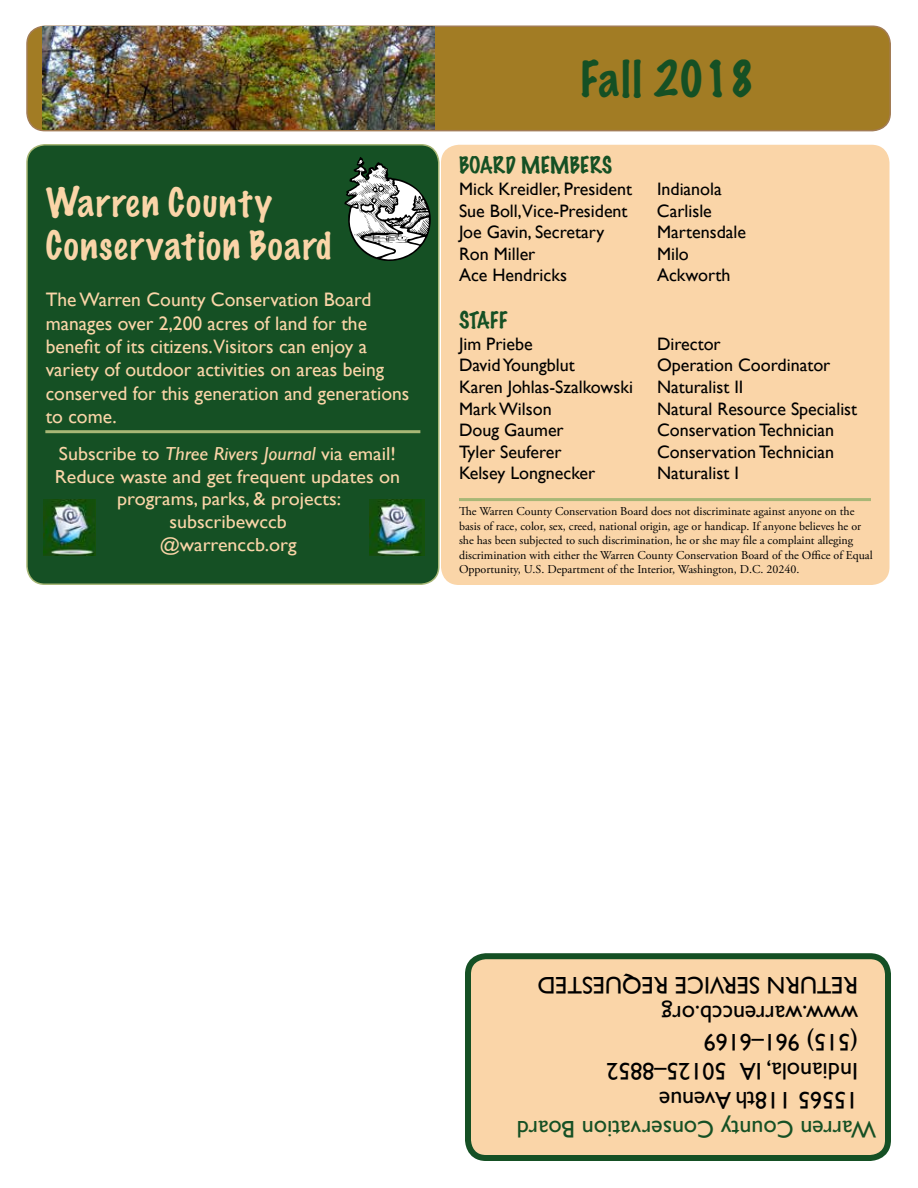
<style>
.page{position:relative;width:918px;height:1188px;background:#fff}
.page>*{position:absolute;margin:0;border:0;box-sizing:border-box;transform-origin:0 0}
.t1{font:100 45px "Marker Felt";color:#155024}
.t2{font:100 36px/43.2px "Marker Felt";letter-spacing:.045em;color:#fad5a8}
.t3{font:24px/28.8px "Gill Sans";color:#000}
.t4{font:24px "Gill Sans";color:#155024}
.t5{font:100 21px "Marker Felt";color:#155024}
.t6{font:19.5px/23.4px "Gill Sans";color:#fad5a8}
.t7{font:18.9px/22.6px "Gill Sans";color:#fad5a8;text-align:center;scale:1.06 1}
.t8{font:18px "Gill Sans";color:#000}
.t9{font:12px/14.4px "Adobe Garamond Pro";color:#000}
.s1{font-style:italic}
</style>
<div class="page">
<div style="left:27px;top:26px;width:863px;height:105px;background:#a27c24;border-radius:18px"></div>
<div style="left:26px;top:26px;width:865px;height:105px;border:2px solid #a27c55;border-radius:18px"></div>
<img style="left:42px;top:26px;width:392px;height:104px">
<div style="left:468px;top:956px;width:420px;height:202px;background:#fad5a8;border-radius:18px"></div>
<div style="left:465px;top:953px;width:426px;height:208px;border:6px solid #155024;border-radius:18px"></div>
<div style="left:27px;top:145px;width:412px;height:439px;background:#155024;border-radius:18px"></div>
<div style="left:26px;top:144px;width:414px;height:441px;border:2px solid #a8b776;border-radius:18px"></div>
<svg style="left:344px;top:157px;width:87px;height:104px"></svg>
<img style="left:43px;top:499px;width:52px;height:57px">
<img style="left:370px;top:499px;width:55px;height:57px">
<hr style="left:45px;top:430px;width:375px;height:3px;background:#a8b776">
<div style="left:441px;top:145px;width:449px;height:440px;background:#fad5a8;border-radius:18px"></div>
<hr style="left:459px;top:498px;width:412px;height:3px;background:#a8b776">
<h2 class="t2" style="left:46px;top:180px;width:288px">Warren County<br>Conservation Board</h2>
<h3 class="t6" style="left:46px;top:288px;width:365px">The Warren County Conservation Board manages over 2,200 acres of land for the benefit of its citizens.Visitors can enjoy a variety of outdoor activities on areas being conserved for this generation and generations to come.</h3>
<h3 class="t7" style="left:55px;top:442px;width:328px">Subscribe to <span class="s1">Three Rivers Journal</span> via email!<br>Reduce waste and get frequent updates on programs, parks, &amp; projects: subscribewccb<br>@warrenccb.org</h3>
<h1 class="t1" style="left:580px;top:44px;width:177px">Fall 2018</h1>
<h3 class="t5" style="left:459px;top:149px;width:155px">BOARD MEMBERS</h3>
<h3 class="t8" style="left:459px;top:178px;width:175px">Mick Kreidler, President</h3>
<h3 class="t8" style="left:657px;top:178px;width:66px">Indianola</h3>
<h3 class="t8" style="left:459px;top:200px;width:170px">Sue Boll,Vice-President</h3>
<h3 class="t8" style="left:657px;top:200px;width:56px">Carlisle</h3>
<h3 class="t8" style="left:459px;top:222px;width:147px">Joe Gavin, Secretary</h3>
<h3 class="t8" style="left:657px;top:222px;width:91px">Martensdale</h3>
<h3 class="t8" style="left:459px;top:243px;width:78px">Ron Miller</h3>
<h3 class="t8" style="left:657px;top:243px;width:33px">Milo</h3>
<h3 class="t8" style="left:459px;top:265px;width:109px">Ace Hendricks</h3>
<h3 class="t8" style="left:657px;top:265px;width:75px">Ackworth</h3>
<h3 class="t5" style="left:459px;top:304px;width:50px">STAFF</h3>
<h3 class="t8" style="left:459px;top:333px;width:75px">Jim Priebe</h3>
<h3 class="t8" style="left:657px;top:333px;width:65px">Director</h3>
<h3 class="t8" style="left:459px;top:355px;width:117px">David Youngblut</h3>
<h3 class="t8" style="left:657px;top:355px;width:175px">Operation Coordinator</h3>
<h3 class="t8" style="left:459px;top:376px;width:175px">Karen Johlas-Szalkowski</h3>
<h3 class="t8" style="left:657px;top:376px;width:88px">Naturalist II</h3>
<h3 class="t8" style="left:459px;top:398px;width:94px">Mark Wilson</h3>
<h3 class="t8" style="left:657px;top:398px;width:202px">Natural Resource Specialist</h3>
<h3 class="t8" style="left:459px;top:420px;width:106px">Doug Gaumer</h3>
<h3 class="t8" style="left:657px;top:420px;width:179px">Conservation Technician</h3>
<h3 class="t8" style="left:459px;top:441px;width:104px">Tyler Seuferer</h3>
<h3 class="t8" style="left:657px;top:441px;width:179px">Conservation Technician</h3>
<h3 class="t8" style="left:459px;top:463px;width:138px">Kelsey Longnecker</h3>
<h3 class="t8" style="left:657px;top:463px;width:83px">Naturalist I</h3>
<p class="t9" style="left:459px;top:505px;width:415px">The Warren County Conservation Board does not discriminate against anyone on the basis of race, color, sex, creed, national origin, age or handicap. If anyone believes he or she has been subjected to such discrimination, he or she may file a complaint alleging discrimination with either the Warren County Conservation Board of the Office of Equal Opportunity, U.S. Department of the Interior, Washington, D.C. 20240.</p>
<h3 class="t3" style="left:858px;top:1115px;width:322px;rotate:-180deg">15565 118th Avenue<br>Indianola, IA 50125–8852<br>(515) 961–6169 www.warrenccb.org<br>RETURN SERVICE REQUESTED</h3>
<h3 class="t4" style="left:876px;top:1143px;width:361px;rotate:-180deg">Warren County Conservation Board</h3>
</div>
